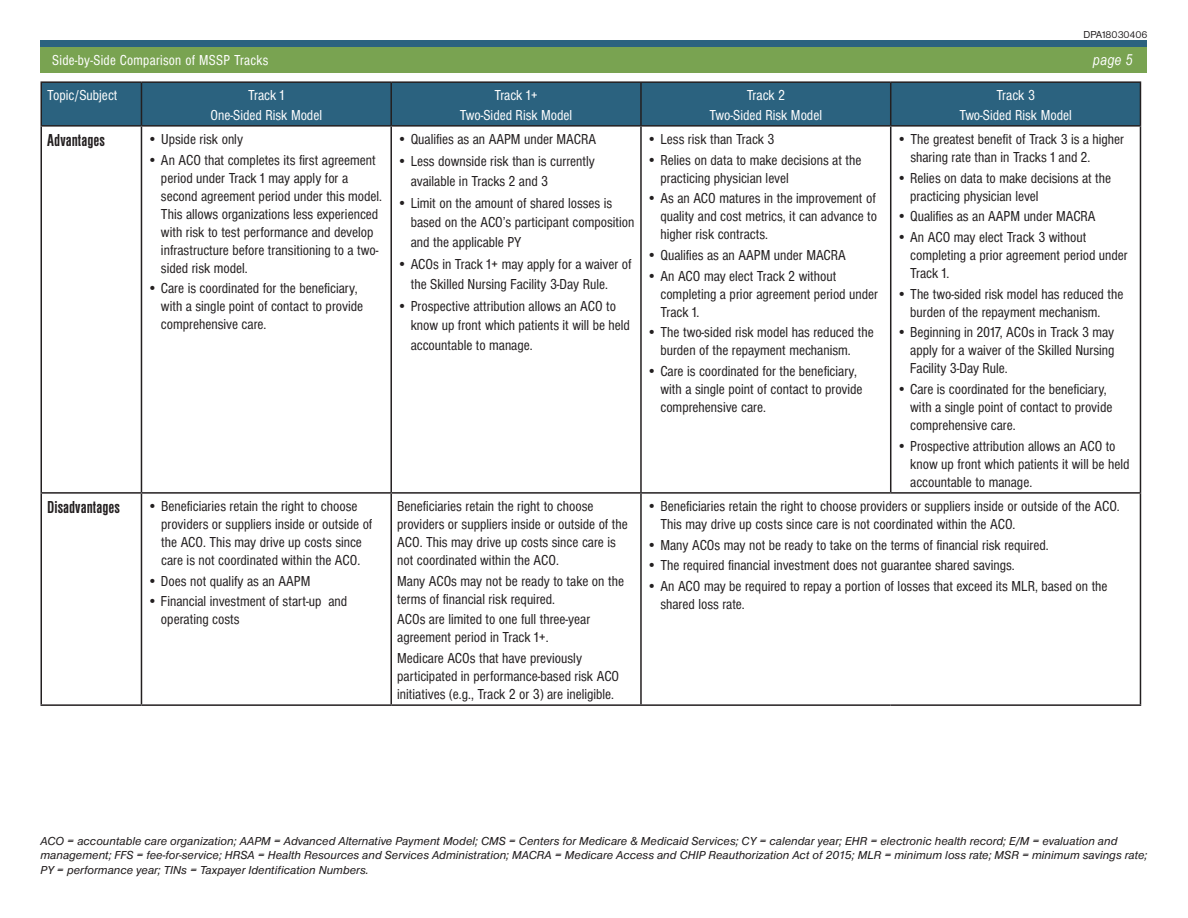
<style>
.page{position:relative;width:1188px;height:918px;background:#fff}
.page>*{position:absolute;margin:0;border:0;box-sizing:border-box;transform-origin:0 0}
.t1{font:700 condensed 18px "Nimbus San D";color:#231f20}
.t2{font:condensed 15px/18px "Nimbus San D";color:#231f20}
.t3{font:condensed 15px/19.5px "Nimbus San D";color:#fff;text-align:center}
.t4{font:condensed 15px "Nimbus San D";letter-spacing:.02em;color:#fff}
.t5{font:italic 15px "Arial Narrow";color:#fff}
.t6{font:italic 12px/14.4px "Nimbus San D";color:#231f20}
.t7{font:10.5px "Nimbus San D";color:#231f20}
.s1{font-family:"Nimbus San D Ligh";font-stretch:normal}
</style>
<div class="page">
<div style="left:40px;top:47px;width:1108px;height:26px;background:#79a351"></div>
<div style="left:40px;top:40px;width:1108px;height:7px;background:#2b627f"></div>
<div style="left:42px;top:83px;width:1098px;height:42px;background:#2b627f"></div>
<hr style="left:40px;top:81px;width:101px;height:2px;background:#231f20">
<hr style="left:40px;top:83px;width:2px;height:42px;background:#231f20">
<hr style="left:141px;top:81px;width:250px;height:2px;background:#231f20">
<hr style="left:141px;top:83px;width:1px;height:42px;background:#231f20">
<hr style="left:391px;top:81px;width:250px;height:2px;background:#231f20">
<hr style="left:390px;top:83px;width:2px;height:42px;background:#231f20">
<hr style="left:641px;top:81px;width:250px;height:2px;background:#231f20">
<hr style="left:640px;top:83px;width:2px;height:42px;background:#231f20">
<hr style="left:891px;top:81px;width:250px;height:2px;background:#231f20">
<hr style="left:890px;top:83px;width:1px;height:42px;background:#231f20">
<hr style="left:1140px;top:83px;width:1px;height:42px;background:#231f20">
<hr style="left:40px;top:125px;width:101px;height:2px;background:#231f20">
<hr style="left:40px;top:127px;width:2px;height:365px;background:#231f20">
<hr style="left:141px;top:125px;width:250px;height:2px;background:#231f20">
<hr style="left:141px;top:127px;width:1px;height:365px;background:#231f20">
<hr style="left:391px;top:125px;width:250px;height:2px;background:#231f20">
<hr style="left:390px;top:127px;width:2px;height:365px;background:#231f20">
<hr style="left:641px;top:125px;width:250px;height:2px;background:#231f20">
<hr style="left:640px;top:127px;width:2px;height:365px;background:#231f20">
<hr style="left:891px;top:125px;width:250px;height:2px;background:#231f20">
<hr style="left:890px;top:127px;width:1px;height:365px;background:#231f20">
<hr style="left:1140px;top:127px;width:1px;height:365px;background:#231f20">
<hr style="left:40px;top:492px;width:101px;height:2px;background:#231f20">
<hr style="left:40px;top:494px;width:2px;height:210px;background:#231f20">
<hr style="left:141px;top:492px;width:250px;height:2px;background:#231f20">
<hr style="left:141px;top:494px;width:1px;height:210px;background:#231f20">
<hr style="left:391px;top:492px;width:250px;height:2px;background:#231f20">
<hr style="left:390px;top:494px;width:2px;height:210px;background:#231f20">
<hr style="left:641px;top:492px;width:250px;height:2px;background:#231f20">
<hr style="left:640px;top:494px;width:2px;height:210px;background:#231f20">
<hr style="left:891px;top:492px;width:250px;height:2px;background:#231f20">
<hr style="left:1140px;top:494px;width:1px;height:210px;background:#231f20">
<hr style="left:40px;top:704px;width:101px;height:2px;background:#231f20">
<hr style="left:141px;top:704px;width:250px;height:2px;background:#231f20">
<hr style="left:391px;top:704px;width:250px;height:2px;background:#231f20">
<hr style="left:641px;top:704px;width:250px;height:2px;background:#231f20">
<hr style="left:891px;top:704px;width:250px;height:2px;background:#231f20">
<p class="t7" style="left:1084px;top:28px;width:65px">DPA18030406</p>
<p class="t4" style="left:52px;top:52px;width:218px">Side-by-Side Comparison of MSSP Tracks</p>
<p class="t5" style="left:1093px;top:49px;width:41px">page 5</p>
<p class="t3" style="left:47px;top:86px;width:72px">Topic/Subject</p>
<p class="t3" style="left:211px;top:86px;width:113px">Track 1<br>One-Sided Risk Model</p>
<p class="t3" style="left:460px;top:86px;width:114px">Track 1+<br>Two-Sided Risk Model</p>
<p class="t3" style="left:710px;top:86px;width:114px">Track 2<br>Two-Sided Risk Model</p>
<p class="t3" style="left:959px;top:86px;width:114px">Track 3<br>Two-Sided Risk Model</p>
<p class="t1" style="left:47px;top:131px;width:59px">Advantages</p>
<p class="t2" style="left:147px;top:130px;width:97px"><span class="s1">•</span> Upside risk only</p>
<p class="t2" style="left:161px;top:151px;width:223px;text-indent:-14px">• An ACO that completes its first agreement period under Track 1 may apply for a second agreement period under this model.<br>This allows organizations less experienced with risk to test performance and develop infrastructure before transitioning to a two&shy;sided risk model.</p>
<p class="t2" style="left:161px;top:279px;width:204px;text-indent:-14px">• Care is coordinated for the beneficiary, with a single point of contact to provide comprehensive care.</p>
<p class="t2" style="left:397px;top:130px;width:201px">• Qualifies as an AAPM under MACRA</p>
<p class="t2" style="left:411px;top:151px;width:186px;line-height:19.5px;text-indent:-14px">• Less downside risk than is currently available in Tracks 2 and 3</p>
<p class="t2" style="left:411px;top:193px;width:225px;line-height:19.5px;text-indent:-14px">• Limit on the amount of shared losses is based on the ACO’s participant composition and the applicable PY</p>
<p class="t2" style="left:411px;top:254px;width:223px;line-height:19.5px;text-indent:-14px">• ACOs in Track 1+ may apply for a waiver of the Skilled Nursing Facility 3-Day Rule.</p>
<p class="t2" style="left:411px;top:296px;width:221px;line-height:19.5px;text-indent:-14px">• Prospective attribution allows an ACO to know up front which patients it will be held accountable to manage.</p>
<p class="t2" style="left:647px;top:130px;width:129px">• Less risk than Track 3</p>
<p class="t2" style="left:660px;top:151px;width:203px;text-indent:-14px">• Relies on data to make decisions at the practicing physician level</p>
<p class="t2" style="left:660px;top:189px;width:218px;text-align:justify;text-indent:-14px">• As an ACO matures in the improvement of quality and cost metrics, it can advance to higher risk contracts.</p>
<p class="t2" style="left:647px;top:246px;width:201px">• Qualifies as an AAPM under MACRA</p>
<p class="t2" style="left:660px;top:267px;width:219px;text-indent:-14px">• An ACO may elect Track 2 without completing a prior agreement period under<br>Track 1.</p>
<p class="t2" style="left:660px;top:323px;width:215px;text-indent:-14px">• The two-sided risk model has reduced the burden of the repayment mechanism.</p>
<p class="t2" style="left:660px;top:362px;width:204px;text-indent:-14px">• Care is coordinated for the beneficiary, with a single point of contact to provide comprehensive care.</p>
<p class="t2" style="left:910px;top:130px;width:215px;text-indent:-14px"><span class="s1">•</span> The greatest benefit of Track 3 is a higher sharing rate than in Tracks 1 and 2.</p>
<p class="t2" style="left:910px;top:169px;width:203px;text-indent:-14px">• Relies on data to make decisions at the practicing physician level</p>
<p class="t2" style="left:897px;top:207px;width:201px">• Qualifies as an AAPM under MACRA</p>
<p class="t2" style="left:910px;top:228px;width:219px;text-indent:-14px">• An ACO may elect Track 3 without completing a prior agreement period under<br>Track 1.</p>
<p class="t2" style="left:910px;top:285px;width:215px;text-indent:-14px">• The two-sided risk model has reduced the burden of the repayment mechanism.</p>
<p class="t2" style="left:910px;top:323px;width:206px;text-align:justify;text-indent:-14px">• Beginning in 2017, ACOs in Track 3 may apply for a waiver of the Skilled Nursing Facility 3-Day Rule.</p>
<p class="t2" style="left:910px;top:380px;width:204px;text-indent:-14px">• Care is coordinated for the beneficiary, with a single point of contact to provide comprehensive care.</p>
<p class="t2" style="left:910px;top:437px;width:221px;text-indent:-14px">• Prospective attribution allows an ACO to know up front which patients it will be held accountable to manage.</p>
<p class="t1" style="left:47px;top:498px;width:74px">Disadvantages</p>
<p class="t2" style="left:161px;top:497px;width:213px;text-indent:-14px"><span class="s1">•</span> Beneficiaries retain the right to choose providers or suppliers inside or outside of the ACO. This may drive up costs since care is not coordinated within the ACO.</p>
<p class="t2" style="left:147px;top:572px;width:164px">• Does not qualify as an AAPM</p>
<p class="t2" style="left:161px;top:592px;width:188px;text-indent:-14px">• Financial investment of start-up and operating costs</p>
<p class="t2" style="left:397px;top:497px;width:232px">Beneficiaries retain the right to choose providers or suppliers inside or outside of the ACO. This may drive up costs since care is not coordinated within the ACO.</p>
<p class="t2" style="left:397px;top:572px;width:228px">Many ACOs may not be ready to take on the terms of financial risk required.</p>
<p class="t2" style="left:397px;top:610px;width:195px">ACOs are limited to one full three-year agreement period in Track 1+.</p>
<p class="t2" style="left:397px;top:649px;width:223px">Medicare ACOs that have previously participated in performance-based risk ACO initiatives (e.g., Track 2 or 3) are ineligible.</p>
<p class="t2" style="left:660px;top:497px;width:461px;text-indent:-13px">• Beneficiaries retain the right to choose providers or suppliers inside or outside of the ACO.<br>This may drive up costs since care is not coordinated within the ACO.</p>
<p class="t2" style="left:647px;top:536px;width:403px">• Many ACOs may not be ready to take on the terms of financial risk required.</p>
<p class="t2" style="left:647px;top:556px;width:369px">• The required financial investment does not guarantee shared savings.</p>
<p class="t2" style="left:660px;top:577px;width:449px;text-indent:-14px">• An ACO may be required to repay a portion of losses that exceed its MLR, based on the shared loss rate.</p>
<p class="t6" style="left:40px;top:834px;width:1108px">ACO = accountable care organization; AAPM = Advanced Alternative Payment Model; CMS = Centers for Medicare &amp; Medicaid Services; CY = calendar year; EHR = electronic health record; E/M = evaluation and management; FFS = fee-for-service; HRSA = Health Resources and Services Administration; MACRA = Medicare Access and CHIP Reauthorization Act of 2015; MLR = minimum loss rate; MSR = minimum savings rate;<br>PY = performance year; TINs = Taxpayer Identification Numbers.</p>
</div>
